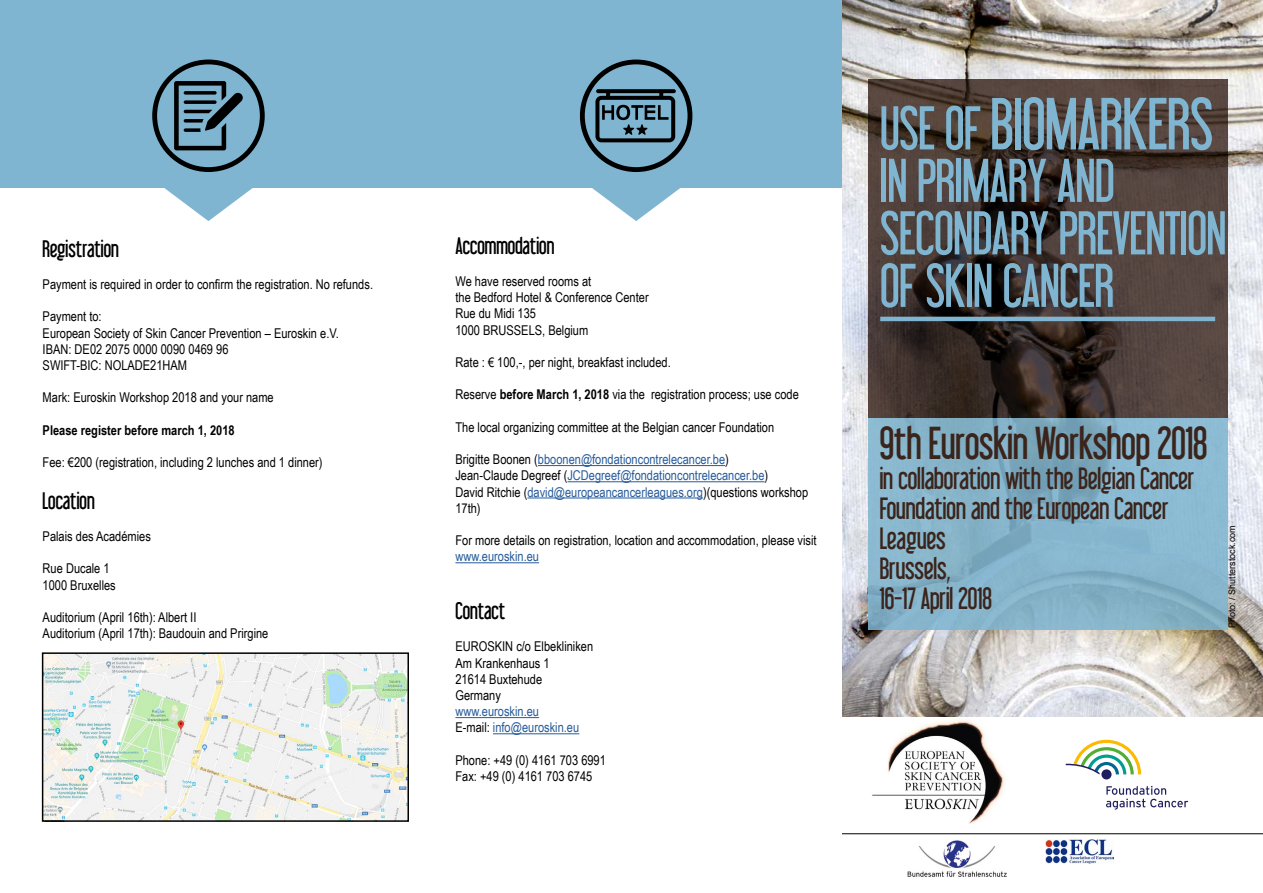
<style>
.page{position:relative;width:1263px;height:893px;background:#fff}
.page>*{position:absolute;margin:0;border:0;box-sizing:border-box;transform-origin:0 0}
.t1{font:64.5px "Libel Suit";color:#7fb5d0}
.t2{font:54px/52.5px "Libel Suit";color:#7fb5d0}
.t3{font:40.5px "Libel Suit";color:#3b241b}
.t4{font:27px/30px "Libel Suit";color:#3b241b}
.t5{font:21px "Libel Suit";color:#000}
.t6{font:13.5px/16.2px "Arial Narrow";color:#000}
.t7{font:13.5px/16.2px "Arial Narrow";color:#275b9b}
.t8{font:700 13.5px "Arial Narrow";color:#000}
.t9{font:9px "Arial";color:#000}
.s1{font-weight:700}
.s2{color:#000}
.s3{font-size:54px}
</style>
<div class="page">
<img style="left:842px;top:0;width:421px;height:717px">
<svg style="left:868px;top:79px;width:360px;height:339px;background:#433631"></svg>
<svg style="left:868px;top:418px;width:360px;height:211px;background:#84b2c9"></svg>
<hr style="left:880px;top:317px;width:335px;height:4px;background:#7fb5d0">
<hr style="left:538px;top:465px;width:187px;height:1px;background:#275b9b">
<hr style="left:567px;top:481px;width:197px;height:1px;background:#275b9b">
<hr style="left:527px;top:497px;width:176px;height:1px;background:#275b9b">
<hr style="left:455px;top:562px;width:84px;height:1px;background:#275b9b">
<hr style="left:455px;top:717px;width:84px;height:1px;background:#275b9b">
<hr style="left:493px;top:733px;width:86px;height:1px;background:#275b9b">
<div style="left:1px;top:0;width:841px;height:188px;background:#7fb5d0"></div>
<svg style="left:592px;top:188px;width:88px;height:33px"></svg>
<svg style="left:164px;top:188px;width:89px;height:33px"></svg>
<div style="left:152px;top:60px;width:113px;height:112px;border:5px solid #000;border-radius:50%"></div>
<svg style="left:174px;top:81px;width:69px;height:69px"></svg>
<div style="left:580px;top:60px;width:112px;height:112px;border:5px solid #000;border-radius:50%"></div>
<svg style="left:595px;top:89px;width:81px;height:53px"></svg>
<img style="left:872px;top:720px;width:133px;height:104px">
<hr style="left:842px;top:833px;width:421px;height:1px;background:#000">
<svg style="left:1106px;top:786px;width:82px;height:24px"></svg>
<div style="left:1101px;top:769px;width:10px;height:10px;background:#211f5e;border-radius:50%"></div>
<svg style="left:1066px;top:740px;width:75px;height:35px"></svg>
<img style="left:1045px;top:840px;width:69px;height:23px">
<img style="left:907px;top:840px;width:100px;height:37px">
<img style="left:45px;top:655px;width:361px;height:164px">
<div style="left:42px;top:652px;width:367px;height:170px;border:2px solid #000"></div>
<h3 class="t5" style="left:43px;top:236px;width:78px">Registration</h3>
<p class="t6" style="left:43px;top:276px;width:332px">Payment is required in order to confirm the registration. No refunds.</p>
<p class="t6" style="left:43px;top:308px;width:298px">Payment to:<br>European Society of Skin Cancer Prevention – Euroskin e.V.<br>IBAN: DE02 2075 0000 0090 0469 96<br>SWIFT-BIC: NOLADE21HAM</p>
<p class="t6" style="left:43px;top:389px;width:233px">Mark: Euroskin Workshop 2018 and your name</p>
<p class="t8" style="left:43px;top:420px;width:193px">Please register before march 1, 2018</p>
<p class="t6" style="left:43px;top:454px;width:281px">Fee: €200 (registration, including 2 lunches and 1 dinner)</p>
<h3 class="t5" style="left:43px;top:488px;width:54px">Location</h3>
<p class="t6" style="left:43px;top:528px;width:110px">Palais des Académies</p>
<p class="t6" style="left:43px;top:560px;width:75px">Rue Ducale 1<br>1000 Bruxelles</p>
<p class="t6" style="left:43px;top:609px;width:227px">Auditorium (April 16th): Albert II<br>Auditorium (April 17th): Baudouin and Prirgine</p>
<h3 class="t5" style="left:455px;top:233px;width:100px">Accommodation</h3>
<p class="t6" style="left:455px;top:273px;width:195px">We have reserved rooms at<br>the Bedford Hotel &amp; Conference Center<br>Rue du Midi 135<br>1000 BRUSSELS, Belgium</p>
<p class="t6" style="left:455px;top:354px;width:217px">Rate : € 100,-, per night, breakfast included.</p>
<p class="t6" style="left:455px;top:386px;width:345px">Reserve <span class="s1">before March 1, 2018</span> via the registration process; use code</p>
<p class="t6" style="left:455px;top:418px;width:320px">The local organizing committee at the Belgian cancer Foundation</p>
<p class="t7" style="left:455px;top:451px;width:354px"><span class="s2">Brigitte Boonen (</span>bboonen@fondationcontrelecancer.be<span class="s2">)<br>Jean-Claude Degreef (</span>JCDegreef@fondationcontrelecancer.be<span class="s2">)<br>David Ritchie (</span>david@europeancancerleagues.org<span class="s2">)(questions workshop 17th)</span></p>
<p class="t6" style="left:455px;top:532px;width:363px">For more details on registration, location and accommodation, please visit</p>
<p class="t7" style="left:455px;top:548px;width:85px">www.euroskin.eu</p>
<h3 class="t5" style="left:455px;top:598px;width:51px">Contact</h3>
<p class="t6" style="left:455px;top:638px;width:139px">EUROSKIN c/o Elbekliniken<br>Am Krankenhaus 1<br>21614 Buxtehude<br>Germany</p>
<p class="t7" style="left:455px;top:703px;width:125px">www.euroskin.eu<br><span class="s2">E-mail:</span> info@euroskin.eu</p>
<p class="t6" style="left:455px;top:751px;width:152px">Phone: +49 (0) 4161 703 6991<br>Fax: +49 (0) 4161 703 6745</p>
<h1 class="t1" style="left:880px;top:86px;width:334px"><span class="s3">USE OF</span> BIOMARKERS</h1>
<h2 class="t2" style="left:880px;top:155px;width:347px">IN PRIMARY AND<br>SECONDARY PREVENTION<br>OF SKIN CANCER</h2>
<h3 class="t3" style="left:880px;top:419px;width:329px">9th Euroskin Workshop 2018</h3>
<h3 class="t4" style="left:880px;top:464px;width:316px">in collaboration with the Belgian Cancer<br>Foundation and the European Cancer<br>Leagues<br>Brussels,<br>16-17 April 2018</h3>
<p class="t9" style="left:1226px;top:628px;width:105px;rotate:-90deg">Photo: / Shutterstock.com</p>
</div>
